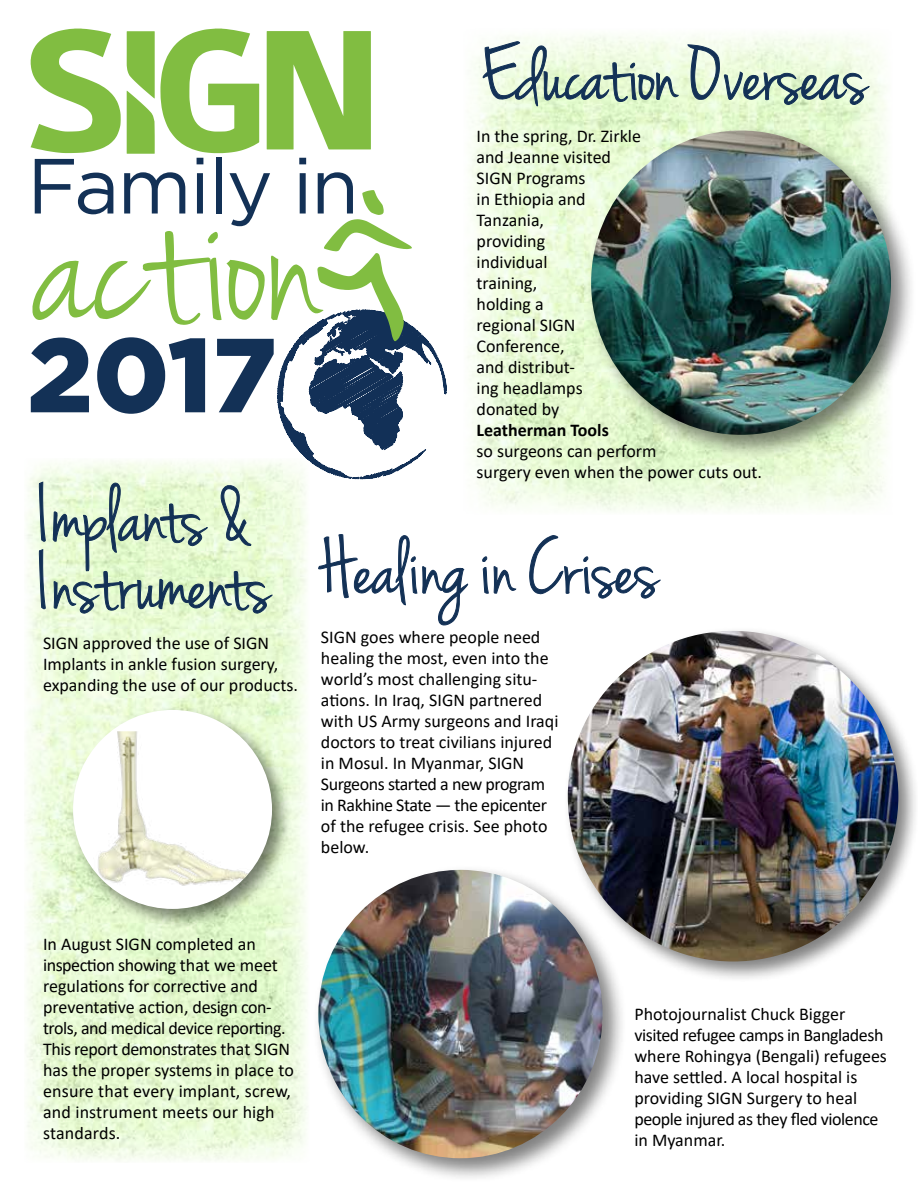
<style>
.page{position:relative;width:918px;height:1188px;background:#fff}
.page>*{position:absolute;margin:0;border:0;box-sizing:border-box;transform-origin:0 0}
.t1{font:199.95px "Jenna Sue";color:#81bd41}
.t2{font:900 105px "Gotham";color:#133156}
.t3{font:82.5px "Jenna Sue";color:#133156}
.t4{font:78px "Gotham";letter-spacing:-.025em;color:#133156}
.t5{font:18px/21px "Calibri";color:#000}
.t6{font:700 18px "Calibri";color:#000}
</style>
<div class="page">
<img style="left:468px;top:34px;width:419px;height:478px">
<img style="left:26px;top:463px;width:282px;height:698px">
<svg style="left:483px;top:41px;width:195px;height:65px;background:#d4e4ce"></svg>
<svg style="left:688px;top:45px;width:182px;height:60px;background:#d4e5ce"></svg>
<svg style="left:39px;top:482px;width:7px;height:60px"></svg>
<svg style="left:39px;top:549px;width:7px;height:60px"></svg>
<svg style="left:482px;top:557px;width:34px;height:37px"></svg>
<svg style="left:529px;top:535px;width:132px;height:64px"></svg>
<div style="left:68px;top:705px;width:225px;height:225px;background:#000;opacity:.5"></div>
<div style="left:73px;top:710px;width:199px;height:199px;background:#fff;border-radius:50%"></div>
<img style="left:93px;top:731px;width:162px;height:178px">
<div style="left:313px;top:864px;width:315px;height:319px;background:#000;opacity:.5"></div>
<img style="left:318px;top:870px;width:285px;height:288px">
<div style="left:563px;top:626px;width:355px;height:357px;background:#000;opacity:.5"></div>
<img style="left:568px;top:631px;width:330px;height:330px;border-radius:165px">
<div style="left:585px;top:124px;width:332px;height:337px;background:#000;opacity:.5"></div>
<img style="left:591px;top:131px;width:300px;height:304px">
<svg style="left:53px;top:190px;width:415px;height:435px"></svg>
<svg style="left:31px;top:29px;width:90px;height:124px"></svg>
<svg style="left:267px;top:31px;width:104px;height:118px"></svg>
<svg style="left:127px;top:29px;width:132px;height:125px"></svg>
<h3 class="t3" style="left:482px;top:28px;width:387px">Education Overseas</h3>
<p class="t5" style="left:477px;top:125px;width:166px">In the spring, Dr. Zirkle and Jeanne visited<br>SIGN Programs<br>in Ethiopia and<br>Tanzania,<br>providing<br>individual<br>training,<br>holding a<br>regional SIGN<br>Conference,<br>and distribut-<br>ing headlamps donated by</p>
<p class="t6" style="left:477px;top:417px;width:134px">Leatherman Tools</p>
<p class="t5" style="left:477px;top:440px;width:287px">so surgeons can perform<br>surgery even when the power cuts out.</p>
<h3 class="t4" style="left:27px;top:136px;width:334px">Family in</h3>
<h1 class="t1" style="left:36px;top:147px;width:287px">action</h1>
<h2 class="t2" style="left:27px;top:303px;width:251px">2017</h2>
<h3 class="t3" style="left:39px;top:469px;width:215px">Implants &amp;</h3>
<h3 class="t3" style="left:39px;top:522px;width:620px">Instruments Healing in Crises</h3>
<p class="t5" style="left:43px;top:632px;width:257px">SIGN approved the use of SIGN<br>Implants in ankle fusion surgery, expanding the use of our products.</p>
<p class="t5" style="left:321px;top:626px;width:239px">SIGN goes where people need healing the most, even into the world’s most challenging situ&shy;ations. In Iraq, SIGN partnered with US Army surgeons and Iraqi doctors to treat civilians injured in Mosul. In Myanmar, SIGN<br>Surgeons started a new program in Rakhine State — the epicenter of the refugee crisis. See photo below.</p>
<p class="t5" style="left:43px;top:933px;width:252px">In August SIGN completed an inspection showing that we meet regulations for corrective and preventative action, design con&shy;trols, and medical device reporting.<br>This report demonstrates that SIGN has the proper systems in place to ensure that every implant, screw, and instrument meets our high standards.</p>
<p class="t5" style="left:634px;top:1003px;width:254px">Photojournalist Chuck Bigger visited refugee camps in Bangladesh where Rohingya (Bengali) refugees have settled. A local hospital is providing SIGN Surgery to heal people injured as they fled violence in Myanmar.</p>
</div>
